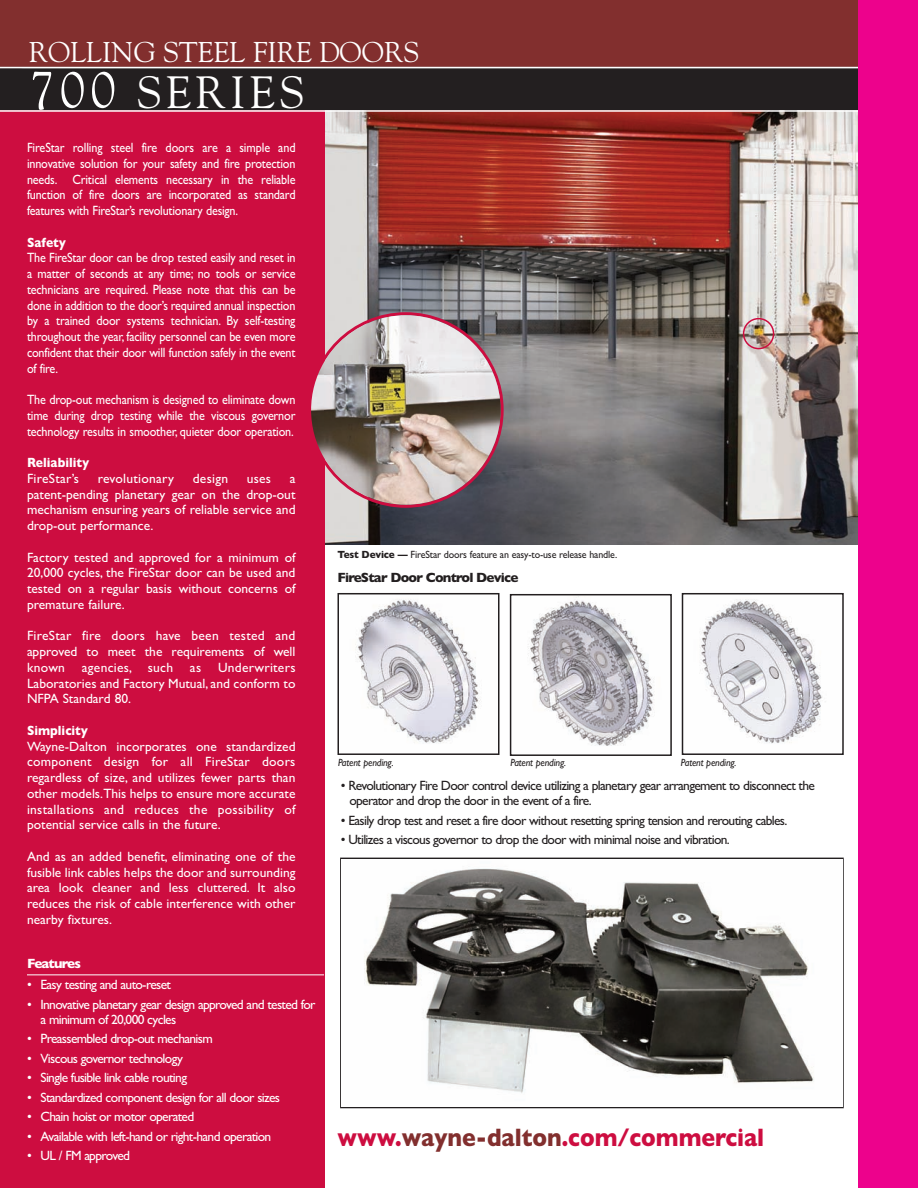
<style>
.page{position:relative;width:918px;height:1188px;background:#fff}
.page>*{position:absolute;margin:0;border:0;box-sizing:border-box;transform-origin:0 0}
.t1{font:45px "Goudy";letter-spacing:.1em;color:#fff}
.t2{font:28.5px "Goudy";color:#fff}
.t3{font:700 25.5px "Gill Sans";color:#cd0d40;scale:.9 1}
.t4{font:13.5px/15.8px "Gill Sans";letter-spacing:-.015em;color:#fff;text-align:justify}
.t5{font:13.5px/15.8px "Gill Sans";letter-spacing:-.015em;color:#fff;text-align:justify;scale:.9 1}
.t6{font:13.5px/15px "Gill Sans";letter-spacing:-.05em;color:#fff}
.t7{font:13.5px/15px "Gill Sans";letter-spacing:-.05em;color:#231f20}
.t8{font:700 13.5px "Gill Sans";color:#fff;scale:.9 1}
.t9{font:700 13.5px "Gill Sans";letter-spacing:-.06em;color:#231f20}
.t10{font:13.5px "Gill Sans";letter-spacing:.02em;color:#fff}
.t11{font:700 13.5px "Gill Sans";letter-spacing:-.06em;color:#fff}
.t12{font:10.5px "Gill Sans";letter-spacing:-.015em;color:#231f20;scale:.95 1}
.t13{font:italic 10.5px "Gill Sans";letter-spacing:-.015em;color:#231f20;scale:.95 1}
.s1{font-size:51px}
.s2{font-weight:700}
.s3{color:#822f2e}
</style>
<div class="page">
<img style="left:364px;top:868px;width:450px;height:225px">
<img style="left:324px;top:112px;width:534px;height:432px">
<div style="left:0;top:69px;width:324px;height:1119px;background:#cd0d40"></div>
<div style="left:0;top:0;width:918px;height:68px;background:#822f2e"></div>
<hr style="left:27px;top:975px;width:297px;height:1px;background:#fff">
<svg style="left:0;top:67px;width:858px;height:45px;background:#322d2e"></svg>
<div style="left:858px;top:0;width:60px;height:1188px;background:#ed028c"></div>
<svg style="left:324px;top:312px;width:180px;height:196px;background:#896c78"></svg>
<img style="left:324px;top:315px;width:177px;height:190px">
<img style="left:311px;top:362px;width:13px;height:96px">
<svg style="left:743px;top:318px;width:31px;height:31px"></svg>
<img style="left:528px;top:597px;width:126px;height:149px">
<div style="left:510px;top:594px;width:162px;height:162px;border:2px solid #231f20"></div>
<img style="left:355px;top:599px;width:126px;height:144px">
<div style="left:338px;top:593px;width:162px;height:162px;border:2px solid #231f20"></div>
<img style="left:700px;top:599px;width:126px;height:145px">
<div style="left:682px;top:593px;width:162px;height:162px;border:2px solid #231f20"></div>
<h2 class="t2" style="left:29px;top:35px;width:392px">ROLLING STEEL FIRE DOORS</h2>
<h1 class="t1" style="left:29px;top:66px;width:277px"><span class="s1">700</span> SERIES</h1>
<p class="t5" style="left:27px;top:140px;width:300px">FireStar rolling steel fire doors are a simple and innovative solution for your safety and fire protection needs. Critical elements necessary in the reliable function of fire doors are incorporated as standard features with FireStar’s revolutionary design.</p>
<p class="t8" style="left:27px;top:234px;width:45px">Safety</p>
<p class="t5" style="left:27px;top:250px;width:300px">The FireStar door can be drop tested easily and reset in a matter of seconds at any time; no tools or service technicians are required. Please note that this can be done in addition to the door’s required annual inspection by a trained door systems technician. By self-testing throughout the year, facility personnel can be even more confident that their door will function safely in the event of fire.</p>
<p class="t5" style="left:27px;top:392px;width:300px">The drop-out mechanism is designed to eliminate down time during drop testing while the viscous governor technology results in smoother, quieter door operation.</p>
<p class="t8" style="left:27px;top:455px;width:71px">Reliability</p>
<p class="t10" style="left:27px;top:470px;width:54px">FireStar’s</p>
<p class="t10" style="left:98px;top:470px;width:78px">revolutionary</p>
<p class="t4" style="left:193px;top:470px;width:37px">design</p>
<p class="t4" style="left:247px;top:470px;width:26px">uses</p>
<p class="t4" style="left:27px;top:470px;width:270px;text-indent:263px">a patent-pending planetary gear on the drop-out mechanism ensuring years of reliable service and drop-out performance.</p>
<p class="t4" style="left:27px;top:549px;width:270px">Factory tested and approved for a minimum of 20,000 cycles, the FireStar door can be used and tested on a regular basis without concerns of premature failure.</p>
<p class="t4" style="left:27px;top:628px;width:270px">FireStar fire doors have been tested and approved to meet the requirements of well known agencies, such as Underwriters Laboratories and Factory Mutual, and conform to NFPA Standard 80.</p>
<p class="t8" style="left:27px;top:722px;width:69px">Simplicity</p>
<p class="t4" style="left:27px;top:738px;width:270px">Wayne-Dalton incorporates one standardized component design for all FireStar doors regardless of size, and utilizes fewer parts than other models.This helps to ensure more accurate installations and reduces the possibility of potential service calls in the future.</p>
<p class="t4" style="left:27px;top:848px;width:270px">And as an added benefit, eliminating one of the fusible link cables helps the door and surrounding area look cleaner and less cluttered. It also reduces the risk of cable interference with other nearby fixtures.</p>
<p class="t11" style="left:27px;top:955px;width:55px">Features</p>
<p class="t6" style="left:27px;top:977px;width:146px">• Easy testing and auto-reset</p>
<p class="t6" style="left:40px;top:997px;width:277px;text-indent:-14px">• Innovative planetary gear design approved and tested for a minimum of 20,000 cycles</p>
<p class="t6" style="left:27px;top:1031px;width:187px">• Preassembled drop-out mechanism</p>
<p class="t6" style="left:27px;top:1051px;width:157px">• Viscous governor technology</p>
<p class="t6" style="left:27px;top:1070px;width:162px">• Single fusible link cable routing</p>
<p class="t6" style="left:27px;top:1090px;width:255px">• Standardized component design for all door sizes</p>
<p class="t6" style="left:27px;top:1109px;width:169px">• Chain hoist or motor operated</p>
<p class="t6" style="left:27px;top:1129px;width:246px">• Available with left-hand or right-hand operation</p>
<p class="t6" style="left:27px;top:1148px;width:105px">• UL / FM approved</p>
<p class="t12" style="left:337px;top:549px;width:296px"><span class="s2">Test Device —</span> FireStar doors feature an easy-to-use release handle.</p>
<p class="t9" style="left:338px;top:569px;width:182px">FireStar Door Control Device</p>
<p class="t13" style="left:338px;top:756px;width:60px">Patent pending.</p>
<p class="t13" style="left:510px;top:756px;width:60px">Patent pending.</p>
<p class="t13" style="left:681px;top:756px;width:60px">Patent pending.</p>
<p class="t7" style="left:349px;top:778px;width:467px;text-indent:-9px">• Revolutionary Fire Door control device utilizing a planetary gear arrangement to disconnect the operator and drop the door in the event of a fire.</p>
<p class="t7" style="left:341px;top:813px;width:448px">• Easily drop test and reset a fire door without resetting spring tension and rerouting cables.</p>
<p class="t7" style="left:341px;top:832px;width:391px">• Utilizes a viscous governor to drop the door with minimal noise and vibration.</p>
<h3 class="t3" style="left:338px;top:1122px;width:476px">www.<span class="s3">wayne-dalton</span>.com/commercial</h3>
</div>
